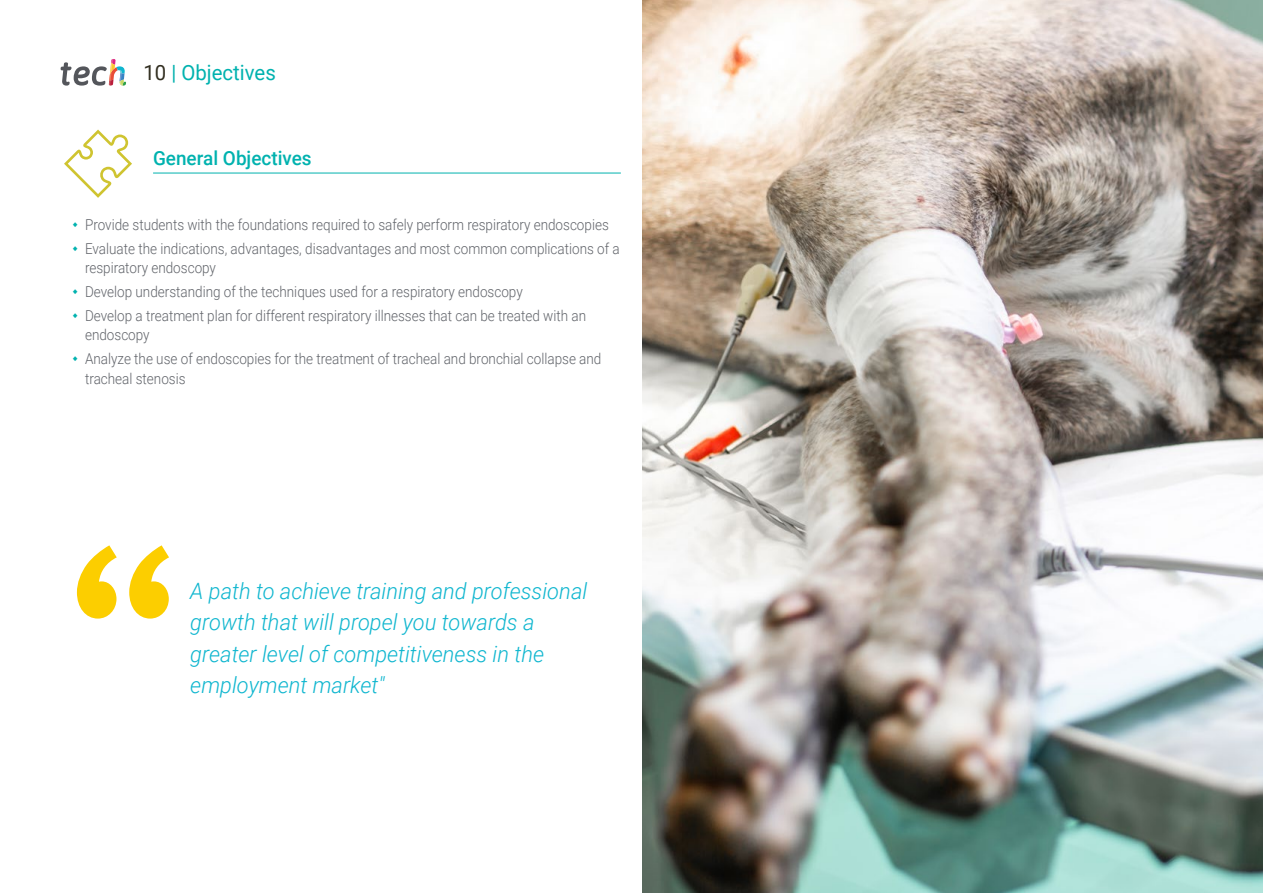
<style>
.page{position:relative;width:1263px;height:893px;background:#fff}
.page>*{position:absolute;margin:0;border:0;box-sizing:border-box;transform-origin:0 0}
.t1{font:italic 300 22.5px/31.5px "Roboto";color:#0fb6cf}
.t2{font:21px "Roboto";color:#00b2af}
.t3{font:500 19.5px "Roboto";color:#00b2af}
.t4{font:300 15px/23.7px "Roboto";color:#61646a;scale:.9 1}
.s1{color:#312e20}
.s2{color:#00b0ad}
</style>
<div class="page">
<hr style="left:153px;top:173px;width:468px;height:1px;background:#00b2af">
<svg style="left:64px;top:130px;width:68px;height:68px"></svg>
<img style="left:642px;top:0;width:621px;height:893px">
<svg style="left:77px;top:545px;width:92px;height:74px"></svg>
<svg style="left:61px;top:59px;width:65px;height:27px"></svg>
<h2 class="t2" style="left:144px;top:57px;width:134px"><span class="s1">10</span> <span class="s2">|</span> Objectives</h2>
<h3 class="t3" style="left:153px;top:144px;width:160px">General Objectives</h3>
<p class="t4" style="left:85px;top:212px;width:596px">Provide students with the foundations required to safely perform respiratory endoscopies<br>Evaluate the indications, advantages, disadvantages and most common complications of a</p>
<p class="t4" style="left:85px;top:256px;width:558px">respiratory endoscopy<br>Develop understanding of the techniques used for a respiratory endoscopy<br>Develop a treatment plan for different respiratory illnesses that can be treated with an</p>
<p class="t4" style="left:85px;top:323px;width:575px">endoscopy<br>Analyze the use of endoscopies for the treatment of tracheal and bronchial collapse and</p>
<p class="t4" style="left:85px;top:366px;width:113px">tracheal stenosis</p>
<h1 class="t1" style="left:190px;top:574px;width:398px">A path to achieve training and professional growth that will propel you towards a greater level of competitiveness in the employment market"</h1>
</div>
